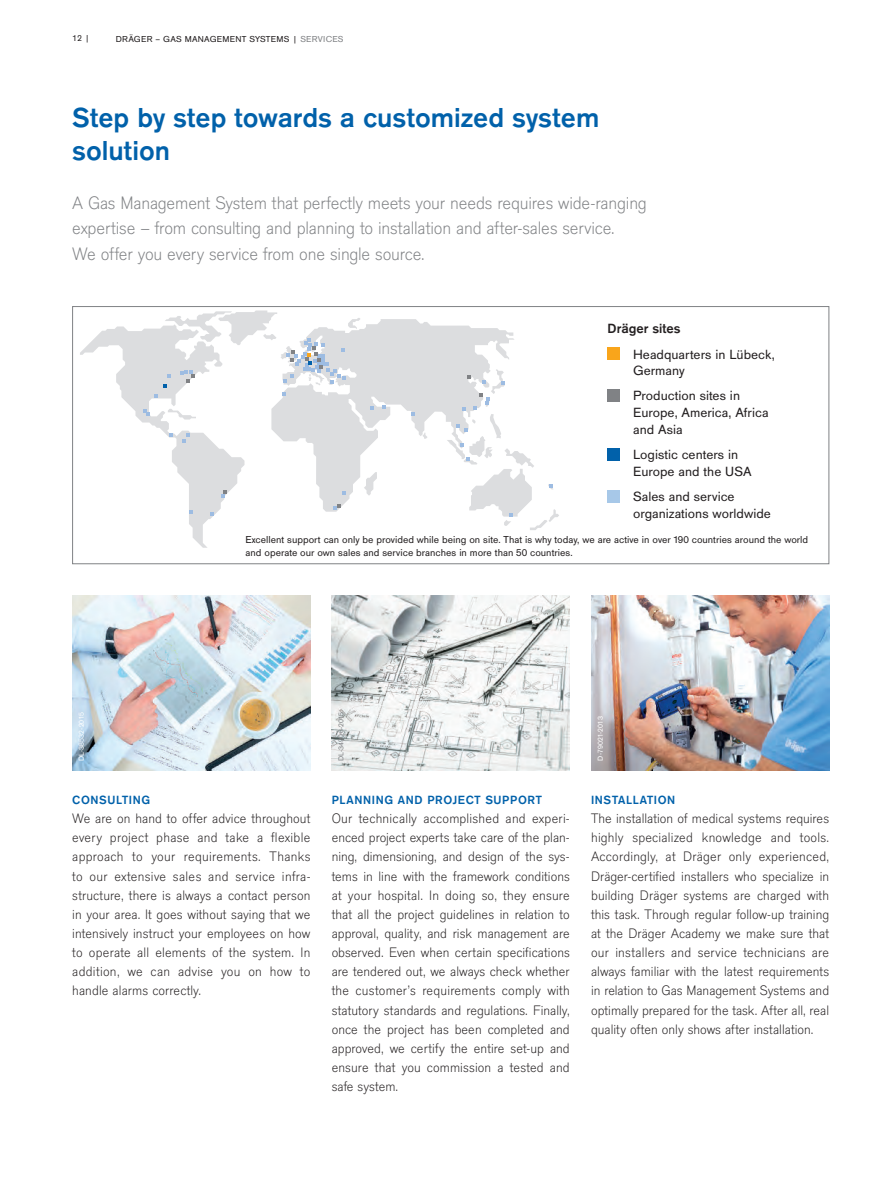
<style>
.page{position:relative;width:893px;height:1191px;background:#fff}
.page>*{position:absolute;margin:0;border:0;box-sizing:border-box;transform-origin:0 0}
.t1{font:700 28.5px/33px "Draeger San";color:#0161aa}
.t2{font:300 18.75px/25.5px "Draeger San";letter-spacing:-.01em;color:#808285}
.t3{font:300 14.25px/19.2px "Draeger San";letter-spacing:.005em;color:#231f20;text-align:justify}
.t4{font:13.8px/16.6px "Draeger San";color:#231f20}
.t5{font:700 13.8px "Draeger San";color:#231f20}
.t6{font:700 12.3px "Draeger San";letter-spacing:.05em;color:#0161aa}
.t7{font:10.5px/12.6px "Draeger San";color:#231f20}
.t8{font:9px "Draeger San";letter-spacing:.025em;color:#231f20}
.t9{font:9px "Draeger San Tab";color:#231f20}
.t10{font:7.5px "Draeger San";letter-spacing:.025em;color:#fff}
.t11{font:7.5px "Draeger San";letter-spacing:.025em;color:#808285}
.s1{color:#808285}
</style>
<div class="page">
<svg style="left:385px;top:319px;width:129px;height:117px;fill:#dcdddf"></svg>
<svg style="left:422px;top:433px;width:6px;height:6px"></svg>
<svg style="left:412px;top:412px;width:3px;height:4px"></svg>
<svg style="left:447px;top:369px;width:112px;height:161px"></svg>
<svg style="left:80px;top:310px;width:305px;height:238px"></svg>
<img style="left:332px;top:595px;width:238px;height:175px">
<img style="left:72px;top:595px;width:238px;height:175px">
<img style="left:591px;top:595px;width:238px;height:175px">
<div style="left:72px;top:306px;width:757px;height:258px;border:1px solid #808285"></div>
<div style="left:608px;top:347px;width:12px;height:13px;background:#f9a51b"></div>
<div style="left:608px;top:389px;width:12px;height:13px;background:#808285"></div>
<div style="left:608px;top:448px;width:12px;height:12px;background:#0161aa"></div>
<div style="left:608px;top:489px;width:12px;height:13px;background:#a7c8e8"></div>
<p class="t9" style="left:72px;top:32px;width:19px">12 |</p>
<p class="t8" style="left:116px;top:33px;width:229px">DRÄGER – GAS MANAGEMENT SYSTEMS | <span class="s1">SERVICES</span></p>
<h1 class="t1" style="left:72px;top:101px;width:529px">Step by step towards a customized system solution</h1>
<h2 class="t2" style="left:72px;top:189px;width:576px">A Gas Management System that perfectly meets your needs requires wide-ranging expertise – from consulting and planning to installation and after-sales service.<br>We offer you every service from one single source.</h2>
<p class="t10" style="left:77px;top:761px;width:50px;rotate:-90deg">DL-38532-2015</p>
<p class="t5" style="left:608px;top:320px;width:74px">Dräger sites</p>
<p class="t4" style="left:633px;top:345px;width:143px">Headquarters in Lübeck,<br>Germany</p>
<p class="t4" style="left:633px;top:387px;width:137px">Production sites in<br>Europe, America, Africa and Asia</p>
<p class="t4" style="left:633px;top:446px;width:120px">Logistic centers in<br>Europe and the USA</p>
<p class="t4" style="left:633px;top:488px;width:139px">Sales and service organizations worldwide</p>
<p class="t7" style="left:246px;top:533px;width:564px">Excellent support can only be provided while being on site. That is why today, we are active in over 190 countries around the world and operate our own sales and service branches in more than 50 countries.</p>
<p class="t11" style="left:336px;top:761px;width:50px;rotate:-90deg">DL-34906-2015</p>
<p class="t10" style="left:596px;top:761px;width:46px;rotate:-90deg">D-79021-2013</p>
<p class="t6" style="left:72px;top:792px;width:79px">CONSULTING</p>
<p class="t3" style="left:72px;top:808px;width:240px">We are on hand to offer advice throughout every project phase and take a flexible approach to your requirements. Thanks to our extensive sales and service infra&shy;structure, there is always a contact person in your area. It goes without saying that we intensively instruct your employees on how to operate all elements of the system. In addition, we can advise you on how to handle alarms correctly.</p>
<p class="t6" style="left:332px;top:792px;width:212px">PLANNING AND PROJECT SUPPORT</p>
<p class="t3" style="left:332px;top:808px;width:240px">Our technically accomplished and experi&shy;enced project experts take care of the plan&shy;ning, dimensioning, and design of the sys&shy;tems in line with the framework conditions at your hospital. In doing so, they ensure that all the project guidelines in relation to approval, quality, and risk management are observed. Even when certain specifications are tendered out, we always check whether the customer’s requirements comply with statutory standards and regulations. Finally, once the project has been completed and approved, we certify the entire set-up and ensure that you commission a tested and safe system.</p>
<p class="t6" style="left:591px;top:792px;width:86px">INSTALLATION</p>
<p class="t3" style="left:591px;top:808px;width:240px">The installation of medical systems requires highly specialized knowledge and tools.<br>Accordingly, at Dräger only experienced, Dräger-certified installers who specialize in building Dräger systems are charged with this task. Through regular follow-up training at the Dräger Academy we make sure that our installers and service technicians are always familiar with the latest requirements in relation to Gas Management Systems and optimally prepared for the task. After all, real quality often only shows after installation.</p>
</div>
